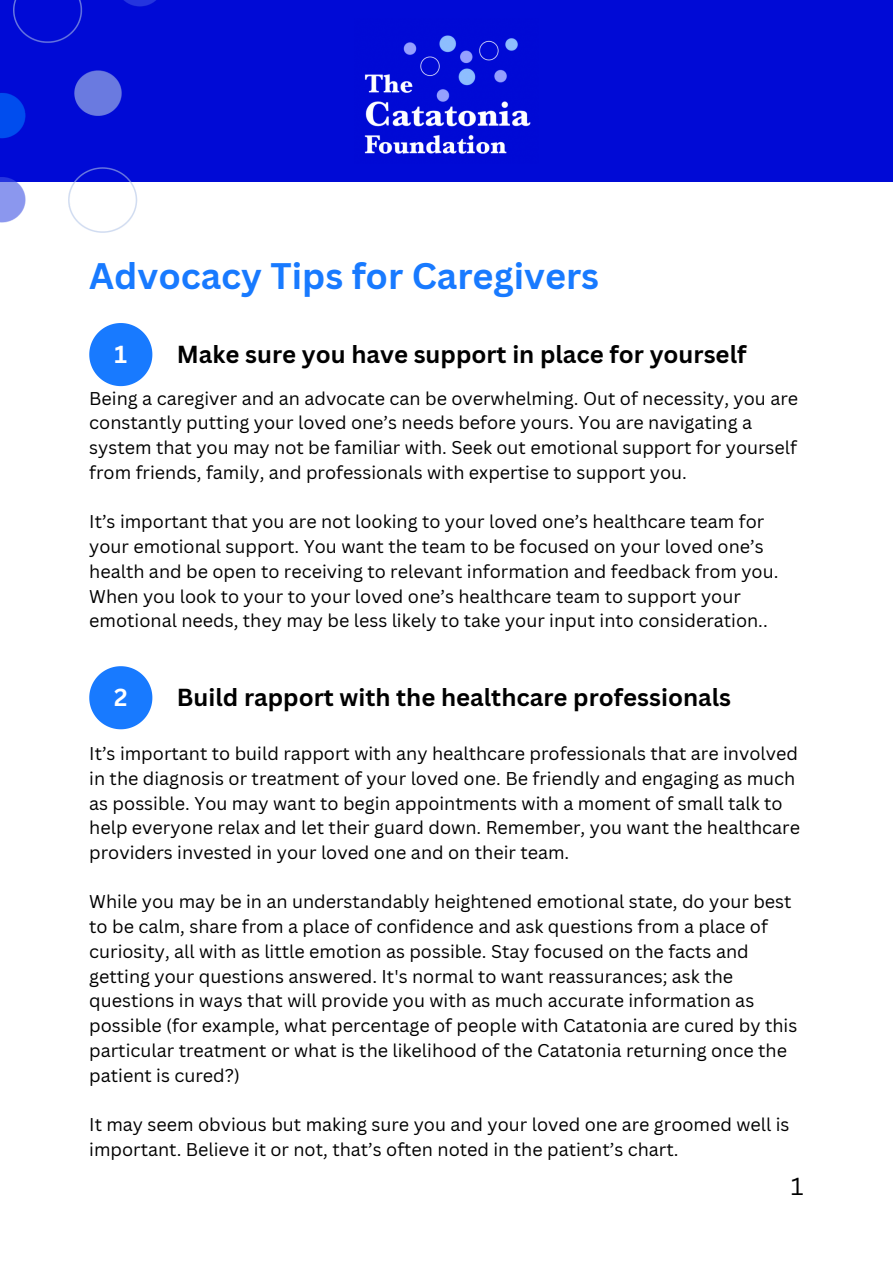
<style>
.page{position:relative;width:893px;height:1264px;background:#fff}
.page>*{position:absolute;margin:0;border:0;box-sizing:border-box;transform-origin:0 0}
.t1{font:700 36px "Canva Sans";color:#187aff}
.t2{font:700 24px "Canva Sans";color:#000}
.t3{font:700 24px "Canva Sans";color:#fff}
.t4{font:24px "Canva Sans";color:#000}
.t5{font:18px/24.8px "Canva Sans";color:#000}
</style>
<div class="page">
<div style="left:0;top:0;width:892px;height:181px;background:#000ad6"></div>
<img style="left:364px;top:35px;width:167px;height:119px">
<img style="left:0;top:0;width:163px;height:232px">
<svg style="left:89px;top:323px;width:63px;height:63px"></svg>
<svg style="left:89px;top:666px;width:63px;height:63px"></svg>
<p class="t1" style="left:89px;top:250px;width:511px">Advocacy Tips for Caregivers</p>
<p class="t3" style="left:114px;top:337px;width:14px">1</p>
<p class="t2" style="left:177px;top:337px;width:571px">Make sure you have support in place for yourself</p>
<p class="t5" style="left:89px;top:385px;width:710px">Being a caregiver and an advocate can be overwhelming. Out of necessity, you are constantly putting your loved one’s needs before yours. You are navigating a system that you may not be familiar with. Seek out emotional support for yourself from friends, family, and professionals with expertise to support you.</p>
<p class="t5" style="left:89px;top:509px;width:690px">It’s important that you are not looking to your loved one’s healthcare team for your emotional support. You want the team to be focused on your loved one’s health and be open to receiving to relevant information and feedback from you.<br>When you look to your to your loved one’s healthcare team to support your emotional needs, they may be less likely to take your input into consideration..</p>
<p class="t2" style="left:177px;top:680px;width:556px">Build rapport with the healthcare professionals</p>
<p class="t5" style="left:89px;top:740px;width:712px">It’s important to build rapport with any healthcare professionals that are involved in the diagnosis or treatment of your loved one. Be friendly and engaging as much as possible. You may want to begin appointments with a moment of small talk to help everyone relax and let their guard down. Remember, you want the healthcare providers invested in your loved one and on their team.</p>
<p class="t5" style="left:89px;top:889px;width:709px">While you may be in an understandably heightened emotional state, do your best to be calm, share from a place of confidence and ask questions from a place of curiosity, all with as little emotion as possible. Stay focused on the facts and getting your questions answered. It's normal to want reassurances; ask the questions in ways that will provide you with as much accurate information as possible (for example, what percentage of people with Catatonia are cured by this particular treatment or what is the likelihood of the Catatonia returning once the patient is cured?)</p>
<p class="t5" style="left:89px;top:1111px;width:701px">It may seem obvious but making sure you and your loved one are groomed well is important. Believe it or not, that’s often noted in the patient’s chart.</p>
<p class="t3" style="left:114px;top:680px;width:15px">2</p>
<p class="t4" style="left:790px;top:1169px;width:14px">1</p>
</div>
